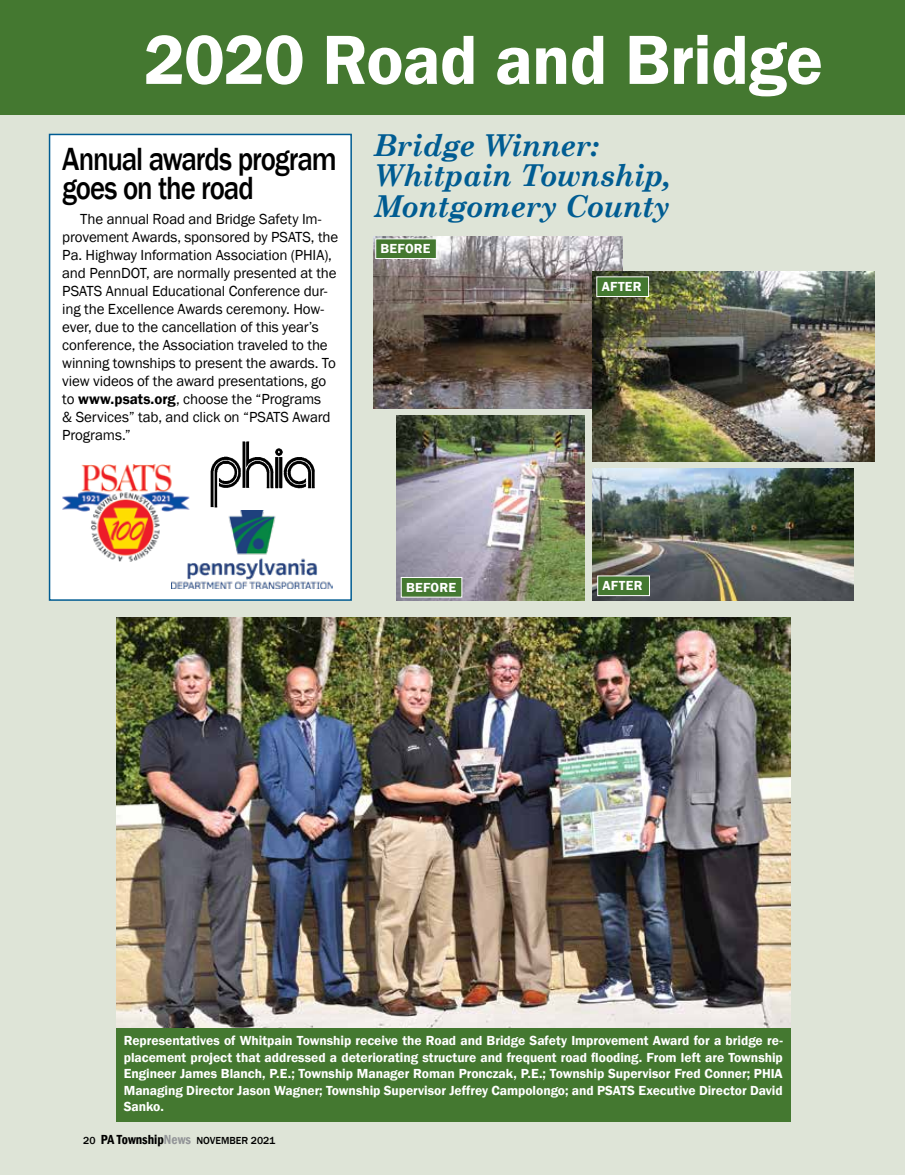
<style>
.page{position:relative;width:905px;height:1175px;background:#fff}
.page>*{position:absolute;margin:0;border:0;box-sizing:border-box;transform-origin:0 0}
.t1{font:600 72px "Franklin Gothic";letter-spacing:-.01em;color:#fff}
.t2{font:500 33px/28.5px "Franklin Gothic";letter-spacing:-.035em;color:#000;scale:.87 1}
.t3{font:italic 700 30.3px/30.3px "Century Schoolbook";letter-spacing:-.015em;color:#005c92}
.t4{font:15px/18px "Franklin Gothic";letter-spacing:-.01em;color:#000}
.t5{font:600 13.5px/16.5px "Franklin Gothic";color:#fff;text-align:justify}
.t6{font:500 10.5px "Franklin Gothic";color:#000}
.s1{font-weight:600}
.s2{font-weight:600;font-stretch:condensed;font-size:13.5px}
.s3{font-weight:600;font-stretch:condensed;font-size:13.5px;color:#939598}
</style>
<div class="page">
<div style="left:0;top:107px;width:904px;height:1067px;background:#dee4d7"></div>
<div style="left:0;top:0;width:904px;height:115px;background:#447830"></div>
<div style="left:48px;top:133px;width:304px;height:468px;background:#fff"></div>
<img style="left:209px;top:436px;width:108px;height:74px">
<img style="left:62px;top:464px;width:130px;height:98px">
<img style="left:172px;top:510px;width:160px;height:79px">
<img style="left:116px;top:618px;width:674px;height:410px">
<div style="left:116px;top:1028px;width:674px;height:93px;background:#447830"></div>
<img style="left:374px;top:236px;width:248px;height:172px">
<svg style="left:375px;top:238px;width:62px;height:21px"></svg>
<img style="left:592px;top:271px;width:282px;height:190px">
<svg style="left:596px;top:276px;width:53px;height:21px"></svg>
<img style="left:396px;top:415px;width:188px;height:186px">
<svg style="left:400px;top:576px;width:62px;height:22px"></svg>
<img style="left:592px;top:468px;width:261px;height:132px">
<svg style="left:597px;top:575px;width:53px;height:21px"></svg>
<h1 class="t1" style="left:144px;top:15px;width:680px">2020 Road and Bridge</h1>
<h2 class="t2" style="left:62px;top:145px;width:317px">Annual awards program goes on the road</h2>
<p class="t4" style="left:62px;top:211px;width:277px;text-indent:18px">The annual Road and Bridge Safety Im&shy;provement Awards, sponsored by PSATS, the Pa. Highway Information Association (PHIA), and PennDOT, are normally presented at the PSATS Annual Educational Conference dur&shy;ing the Excellence Awards ceremony. How&shy;ever, due to the cancellation of this year’s conference, the Association traveled to the winning townships to present the awards. To view videos of the award presentations, go to <span class="s1">www.psats.org</span>, choose the “Programs<br>&amp; Services” tab, and click on “PSATS Award Programs.”</p>
<h3 class="t3" style="left:374px;top:128px;width:298px">Bridge Winner:<br>Whitpain Township,<br>Montgomery County</h3>
<p class="t5" style="left:380px;top:241px;width:51px">BEFORE</p>
<p class="t5" style="left:601px;top:278px;width:42px">AFTER</p>
<p class="t5" style="left:406px;top:579px;width:51px">BEFORE</p>
<p class="t5" style="left:602px;top:577px;width:42px">AFTER</p>
<p class="t5" style="left:124px;top:1032px;width:660px">Representatives of Whitpain Township receive the Road and Bridge Safety Improvement Award for a bridge re&shy;placement project that addressed a deteriorating structure and frequent road flooding. From left are Township Engineer James Blanch, P.E.; Township Manager Roman Pronczak, P.E.; Township Supervisor Fred Conner; PHIA Managing Director Jason Wagner; Township Supervisor Jeffrey Campolongo; and PSATS Executive Director David Sanko.</p>
<p class="t6" style="left:83px;top:1133px;width:193px">20 <span class="s2">PA Township</span><span class="s3">News</span> NOVEMBER 2021</p>
</div>
